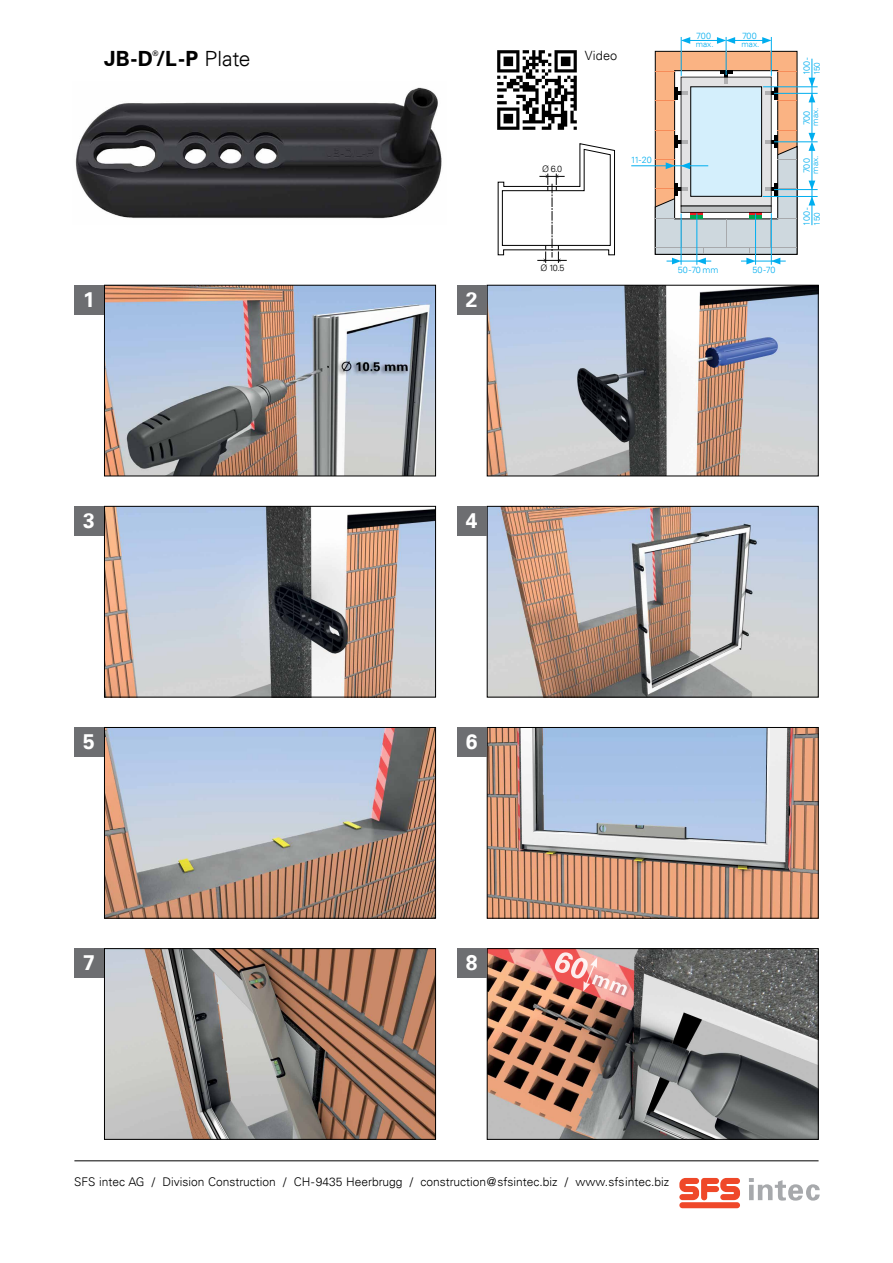
<style>
.page{position:relative;width:893px;height:1263px;background:#fff}
.page>*{position:absolute;margin:0;border:0;box-sizing:border-box;transform-origin:0 0}
.t1{font:700 21px "Univers";color:#000}
.t2{font:700 21px "Univers";color:#fff}
.t3{font:300 12.75px "Univers";letter-spacing:.01em;color:#000}
.t4{font:300 12px "Univers";color:#000}
.t5{font:300 9px "Univers";color:#00aeef}
.t6{font:300 9px "Univers";color:#000}
.t7{font:300 8.25px "Univers";color:#00aeef}
.t8{font:700 7.5px "Univers";color:#000}
.s1{font-weight:300}
</style>
<div class="page">
<img style="left:106px;top:287px;width:328px;height:187px">
<div style="left:104px;top:285px;width:332px;height:191px;border:1px solid #000"></div>
<img style="left:106px;top:508px;width:328px;height:187px">
<div style="left:104px;top:506px;width:332px;height:191px;border:1px solid #000"></div>
<img style="left:106px;top:729px;width:328px;height:187px">
<div style="left:104px;top:727px;width:332px;height:191px;border:1px solid #000"></div>
<img style="left:106px;top:950px;width:328px;height:188px">
<div style="left:104px;top:948px;width:332px;height:192px;border:1px solid #000"></div>
<img style="left:489px;top:287px;width:328px;height:187px">
<div style="left:487px;top:285px;width:332px;height:191px;border:1px solid #000"></div>
<img style="left:489px;top:508px;width:328px;height:187px">
<div style="left:487px;top:506px;width:332px;height:191px;border:1px solid #000"></div>
<img style="left:489px;top:729px;width:328px;height:187px">
<div style="left:487px;top:727px;width:332px;height:191px;border:1px solid #000"></div>
<img style="left:489px;top:950px;width:328px;height:188px">
<div style="left:487px;top:948px;width:332px;height:192px;border:1px solid #000"></div>
<div style="left:74px;top:285px;width:30px;height:30px;background:#6d6e71"></div>
<div style="left:74px;top:506px;width:30px;height:30px;background:#6d6e71"></div>
<div style="left:74px;top:727px;width:30px;height:30px;background:#6d6e71"></div>
<div style="left:74px;top:948px;width:30px;height:30px;background:#6d6e71"></div>
<div style="left:457px;top:285px;width:30px;height:30px;background:#6d6e71"></div>
<div style="left:457px;top:506px;width:30px;height:30px;background:#6d6e71"></div>
<div style="left:457px;top:727px;width:30px;height:30px;background:#6d6e71"></div>
<div style="left:457px;top:948px;width:30px;height:30px;background:#6d6e71"></div>
<svg style="left:553px;top:950px;width:79px;height:46px"></svg>
<img style="left:75px;top:87px;width:367px;height:132px">
<hr style="left:74px;top:1160px;width:745px;height:1px;background:#000">
<svg style="left:679px;top:1178px;width:61px;height:22px"></svg>
<div style="left:679px;top:1202px;width:61px;height:6px;background:#ef4829;border-radius:3px"></div>
<svg style="left:749px;top:1178px;width:71px;height:22px"></svg>
<svg style="left:497px;top:143px;width:118px;height:120px"></svg>
<div style="left:655px;top:51px;width:142px;height:204px;background:#fab383;border:1px solid #000"></div>
<svg style="left:674px;top:70px;width:104px;height:60px"></svg>
<svg style="left:770px;top:51px;width:1px;height:20px"></svg>
<svg style="left:720px;top:51px;width:12px;height:26px"></svg>
<svg style="left:655px;top:71px;width:20px;height:1px"></svg>
<svg style="left:655px;top:87px;width:26px;height:14px"></svg>
<svg style="left:778px;top:71px;width:19px;height:1px"></svg>
<svg style="left:771px;top:87px;width:26px;height:14px"></svg>
<svg style="left:681px;top:77px;width:90px;height:53px;fill:#e3e3e4"></svg>
<div style="left:690px;top:87px;width:72px;height:110px;background:#d4effc;border:1px solid #000"></div>
<hr style="left:688px;top:40px;width:31px;height:1px;background:#00aeef">
<svg style="left:682px;top:37px;width:8px;height:7px"></svg>
<hr style="left:733px;top:40px;width:32px;height:1px;background:#00aeef">
<svg style="left:762px;top:37px;width:9px;height:7px"></svg>
<svg style="left:717px;top:37px;width:18px;height:7px"></svg>
<hr style="left:726px;top:37px;width:1px;height:38px;background:#00aeef">
<hr style="left:681px;top:37px;width:1px;height:39px;background:#00aeef">
<hr style="left:771px;top:37px;width:1px;height:39px;background:#00aeef">
<hr style="left:697px;top:213px;width:1px;height:52px;background:#00aeef">
<hr style="left:681px;top:213px;width:1px;height:52px;background:#00aeef">
<hr style="left:631px;top:165px;width:37px;height:1px;background:#00aeef">
<svg style="left:655px;top:130px;width:143px;height:134px"></svg>
<hr style="left:771px;top:213px;width:1px;height:52px;background:#00aeef">
<hr style="left:755px;top:213px;width:1px;height:52px;background:#00aeef">
<hr style="left:812px;top:100px;width:1px;height:35px;background:#00aeef">
<hr style="left:812px;top:148px;width:1px;height:35px;background:#00aeef">
<svg style="left:808px;top:133px;width:7px;height:18px"></svg>
<svg style="left:808px;top:59px;width:7px;height:43px"></svg>
<svg style="left:808px;top:181px;width:7px;height:44px"></svg>
<hr style="left:763px;top:86px;width:55px;height:1px;background:#00aeef">
<hr style="left:763px;top:196px;width:55px;height:1px;background:#00aeef">
<hr style="left:774px;top:93px;width:44px;height:1px;background:#00aeef">
<hr style="left:774px;top:142px;width:44px;height:1px;background:#00aeef">
<hr style="left:774px;top:189px;width:44px;height:1px;background:#00aeef">
<img style="left:497px;top:50px;width:80px;height:80px">
<p class="t5" style="left:696px;top:30px;width:16px">700</p>
<p class="t7" style="left:696px;top:39px;width:19px">max.</p>
<p class="t5" style="left:742px;top:30px;width:16px">700</p>
<p class="t7" style="left:742px;top:39px;width:19px">max.</p>
<p class="t8" style="left:152px;top:49px;width:7px">®</p>
<h1 class="t1" style="left:104px;top:47px;width:148px">JB-D/L-P <span class="s1">Plate</span></h1>
<p class="t3" style="left:585px;top:48px;width:34px">Video</p>
<p class="t5" style="left:801px;top:75px;width:19px;rotate:-90deg">100-</p>
<p class="t7" style="left:812px;top:75px;width:15px;rotate:-90deg">150</p>
<p class="t6" style="left:542px;top:163px;width:22px">Ø 6.0</p>
<p class="t5" style="left:631px;top:155px;width:23px">11-20</p>
<p class="t5" style="left:801px;top:125px;width:16px;rotate:-90deg">700</p>
<p class="t7" style="left:810px;top:126px;width:19px;rotate:-90deg">max.</p>
<p class="t5" style="left:801px;top:173px;width:16px;rotate:-90deg">700</p>
<p class="t7" style="left:810px;top:174px;width:19px;rotate:-90deg">max.</p>
<p class="t5" style="left:801px;top:226px;width:19px;rotate:-90deg">100-</p>
<p class="t7" style="left:812px;top:226px;width:15px;rotate:-90deg">150</p>
<p class="t6" style="left:540px;top:263px;width:26px">Ø 10.5</p>
<p class="t5" style="left:678px;top:264px;width:42px">50-70 mm</p>
<p class="t5" style="left:752px;top:264px;width:24px">50-70</p>
<h1 class="t2" style="left:83px;top:287px;width:13px">1</h1>
<h1 class="t2" style="left:466px;top:287px;width:13px">2</h1>
<h1 class="t2" style="left:83px;top:508px;width:13px">3</h1>
<h1 class="t2" style="left:466px;top:508px;width:13px">4</h1>
<h1 class="t2" style="left:83px;top:729px;width:13px">5</h1>
<h1 class="t2" style="left:466px;top:730px;width:13px">6</h1>
<h1 class="t2" style="left:83px;top:951px;width:13px">7</h1>
<h1 class="t2" style="left:466px;top:951px;width:13px">8</h1>
<p class="t4" style="left:74px;top:1175px;width:597px">SFS intec AG / Division Construction / CH-9435 Heerbrugg / construction@sfsintec.biz / www.sfsintec.biz</p>
</div>
